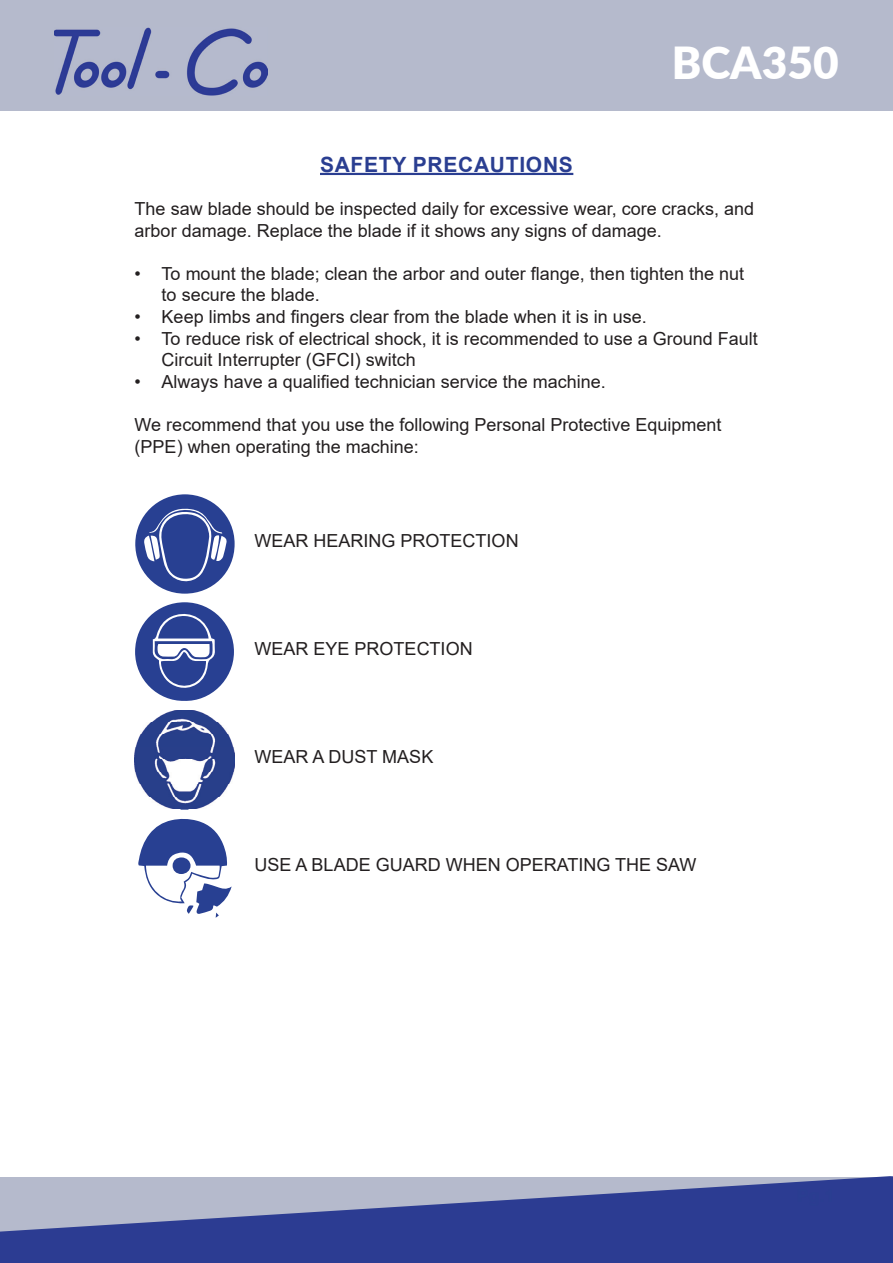
<style>
.page{position:relative;width:893px;height:1263px;background:#fff}
.page>*{position:absolute;margin:0;border:0;box-sizing:border-box;transform-origin:0 0}
.t1{font:900 44.25px "Lato";color:#fff}
.t2{font:700 21px "Arial";letter-spacing:.035em;color:#2a3e91}
.t3{font:18px/21.6px "Arial";color:#231f20}
</style>
<div class="page">
<div style="left:0;top:0;width:893px;height:110px;background:#b5bacc"></div>
<svg style="left:0;top:1176px;width:893px;height:87px;background:#5965a5"></svg>
<img style="left:54px;top:28px;width:214px;height:67px">
<hr style="left:320px;top:173px;width:253px;height:2px;background:#2a3e91">
<svg style="left:135px;top:494px;width:100px;height:100px"></svg>
<svg style="left:135px;top:602px;width:99px;height:99px"></svg>
<img style="left:135px;top:710px;width:100px;height:100px">
<svg style="left:138px;top:818px;width:94px;height:100px"></svg>
<div style="left:172px;top:857px;width:19px;height:17px;background:#284092;border-radius:50%"></div>
<h1 class="t1" style="left:672px;top:30px;width:168px">BCA350</h1>
<p class="t2" style="left:320px;top:150px;width:254px">SAFETY PRECAUTIONS</p>
<p class="t3" style="left:135px;top:198px;width:621px">The saw blade should be inspected daily for excessive wear, core cracks, and arbor damage. Replace the blade if it shows any signs of damage.</p>
<p class="t3" style="left:162px;top:262px;width:584px;text-indent:-27px">• To mount the blade; clean the arbor and outer flange, then tighten the nut to secure the blade.</p>
<p class="t3" style="left:135px;top:306px;width:514px">• Keep limbs and fingers clear from the blade when it is in use.</p>
<p class="t3" style="left:162px;top:327px;width:598px;text-indent:-27px">• To reduce risk of electrical shock, it is recommended to use a Ground Fault<br>Circuit Interrupter (GFCI) switch</p>
<p class="t3" style="left:135px;top:370px;width:473px">• Always have a qualified technician service the machine.</p>
<p class="t3" style="left:135px;top:414px;width:588px">We recommend that you use the following Personal Protective Equipment (PPE) when operating the machine:</p>
<p class="t3" style="left:255px;top:530px;width:266px">WEAR HEARING PROTECTION</p>
<p class="t3" style="left:255px;top:638px;width:220px">WEAR EYE PROTECTION</p>
<p class="t3" style="left:255px;top:746px;width:180px">WEAR A DUST MASK</p>
<p class="t3" style="left:255px;top:854px;width:443px">USE A BLADE GUARD WHEN OPERATING THE SAW</p>
</div>
